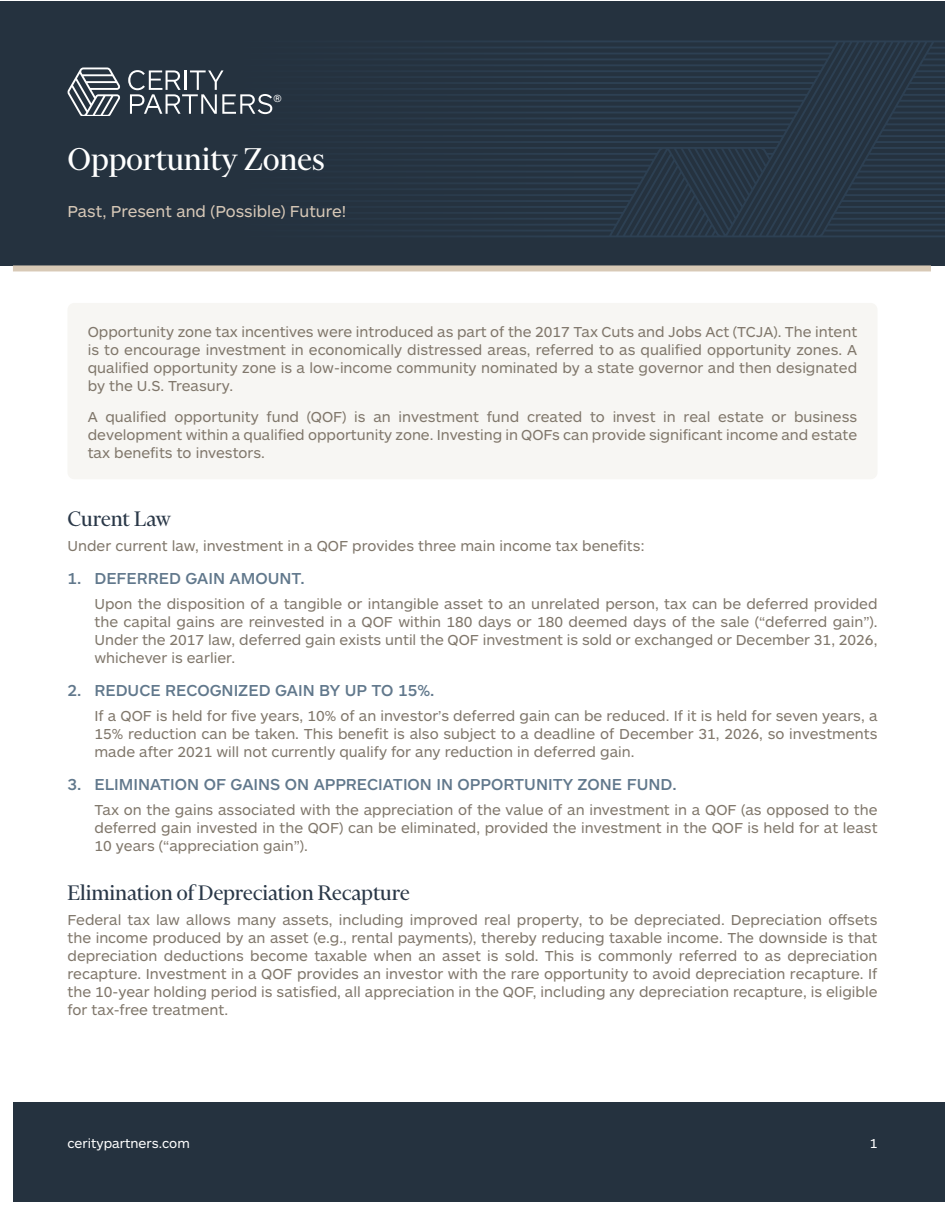
<style>
.page{position:relative;width:945px;height:1215px;background:#fff}
.page>*{position:absolute;margin:0;border:0;box-sizing:border-box;transform-origin:0 0}
.One_Pager_-_title{font:36px "Financier Display";color:#fff}
.Cerity_-_bodytext_subhead{font:24px "Financier Display";color:#2a3848}
.t1{font:500 16.5px "ARS Maquette Pro";color:#61788c}
.One_Pager_-_title-2{font:16.5px "ARS Maquette Pro";color:#d8c9b8}
.Cerity_-_bodytext{font:15px/18px "ARS Maquette Pro";color:#80776b;text-align:justify}
.Cerity_-_bodytext_indented{font:15px/18px "ARS Maquette Pro";color:#80776b;text-align:justify}
.t2{font:13.5px "ARS Maquette Pro";color:#fff}
.t3{font:10.65px "ARS Maquette Pro";color:#fff}
</style>
<div class="page">
<div style="left:14px;top:1102px;width:931px;height:100px;background:#25323f"></div>
<div style="left:0;top:1px;width:944px;height:264px;background:#25323f"></div>
<svg style="left:67px;top:41px;width:878px;height:196px"></svg>
<svg style="left:128px;top:70px;width:144px;height:44px"></svg>
<svg style="left:68px;top:68px;width:52px;height:48px"></svg>
<div style="left:13px;top:265px;width:918px;height:6px;background:#d8c9b6"></div>
<div style="left:68px;top:303px;width:810px;height:176px;background:#f7f6f3;border-radius:7px"></div>
<p class="t3" style="left:274px;top:91px;width:10px">®</p>
<p class="One_Pager_-_title" style="left:68px;top:140px;width:259px">Opportunity Zones</p>
<p class="One_Pager_-_title-2" style="left:68px;top:200px;width:280px">Past, Present and (Possible) Future!</p>
<p class="Cerity_-_bodytext" style="left:88px;top:322px;width:771px">Opportunity zone tax incentives were introduced as part of the 2017 Tax Cuts and Jobs Act (TCJA). The intent is to encourage investment in economically distressed areas, referred to as qualified opportunity zones. A qualified opportunity zone is a low-income community nominated by a state governor and then designated by the U.S. Treasury.</p>
<p class="Cerity_-_bodytext" style="left:88px;top:407px;width:771px">A qualified opportunity fund (QOF) is an investment fund created to invest in real estate or business development within a qualified opportunity zone. Investing in QOFs can provide significant income and estate tax benefits to investors.</p>
<p class="Cerity_-_bodytext_subhead" style="left:68px;top:506px;width:105px">Curent Law</p>
<p class="Cerity_-_bodytext" style="left:68px;top:536px;width:579px">Under current law, investment in a QOF provides three main income tax benefits:</p>
<p class="t1" style="left:68px;top:567px;width:239px">1. DEFERRED GAIN AMOUNT.</p>
<p class="Cerity_-_bodytext_indented" style="left:94px;top:594px;width:785px">Upon the disposition of a tangible or intangible asset to an unrelated person, tax can be deferred provided the capital gains are reinvested in a QOF within 180 days or 180 deemed days of the sale (“deferred gain”).<br>Under the 2017 law, deferred gain exists until the QOF investment is sold or exchanged or December 31, 2026, whichever is earlier.</p>
<p class="t1" style="left:68px;top:680px;width:369px">2. REDUCE RECOGNIZED GAIN BY UP TO 15%.</p>
<p class="Cerity_-_bodytext_indented" style="left:94px;top:706px;width:785px">If a QOF is held for five years, 10% of an investor’s deferred gain can be reduced. If it is held for seven years, a 15% reduction can be taken. This benefit is also subject to a deadline of December 31, 2026, so investments made after 2021 will not currently qualify for any reduction in deferred gain.</p>
<p class="t1" style="left:68px;top:774px;width:611px">3. ELIMINATION OF GAINS ON APPRECIATION IN OPPORTUNITY ZONE FUND.</p>
<p class="Cerity_-_bodytext_indented" style="left:94px;top:800px;width:785px">Tax on the gains associated with the appreciation of the value of an investment in a QOF (as opposed to the deferred gain invested in the QOF) can be eliminated, provided the investment in the QOF is held for at least 10 years (“appreciation gain”).</p>
<p class="Cerity_-_bodytext_subhead" style="left:68px;top:880px;width:344px">Elimination of Depreciation Recapture</p>
<p class="Cerity_-_bodytext" style="left:68px;top:910px;width:812px">Federal tax law allows many assets, including improved real property, to be depreciated. Depreciation offsets the income produced by an asset (e.g., rental payments), thereby reducing taxable income. The downside is that depreciation deductions become taxable when an asset is sold. This is commonly referred to as depreciation recapture. Investment in a QOF provides an investor with the rare opportunity to avoid depreciation recapture. If the 10-year holding period is satisfied, all appreciation in the QOF, including any depreciation recapture, is eligible for tax-free treatment.</p>
<p class="t2" style="left:68px;top:1134px;width:124px">ceritypartners.com</p>
<p class="t2" style="left:870px;top:1134px;width:9px">1</p>
</div>
